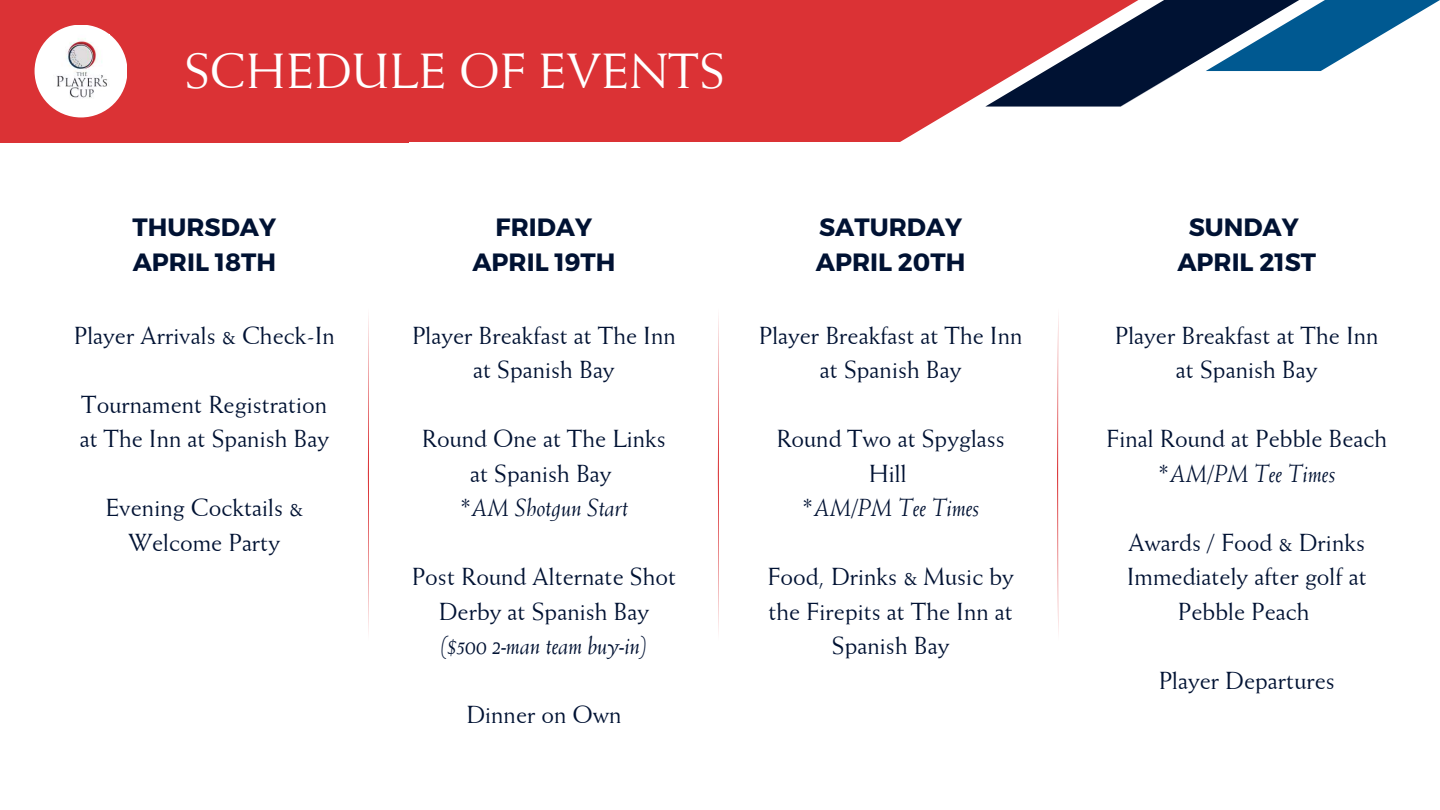
<style>
.page{position:relative;width:1440px;height:810px;background:#fff}
.page>*{position:absolute;margin:0;border:0;box-sizing:border-box;transform-origin:0 0}
.t1{font:50px "Weiss BT";color:#fff}
.t2{font:25px/34.5px "Weiss BT";color:#001233;text-align:center}
.t3{font:700 25px/34.5px "Montserrat";color:#001233}
.t4{font:italic 25px "Weiss BT";color:#001233}
.s1{font-style:italic}
</style>
<div class="page">
<div style="left:409px;top:0;width:576px;height:142px;background:#db3235"></div>
<svg style="left:985px;top:0;width:455px;height:107px"></svg>
<div style="left:0;top:0;width:409px;height:142px;background:#db3235"></div>
<div style="left:35px;top:25px;width:92px;height:92px;background:#fff;border-radius:50%"></div>
<img style="left:56px;top:38px;width:51px;height:60px">
<svg style="left:368px;top:315px;width:1px;height:318px"></svg>
<svg style="left:718px;top:315px;width:1px;height:318px"></svg>
<svg style="left:1057px;top:335px;width:1px;height:278px"></svg>
<h1 class="t1" style="left:184px;top:40px;width:542px">SCHEDULE OF EVENTS</h1>
<p class="t3" style="left:133px;top:209px;width:145px">THURSDAY<br>APRIL 18TH</p>
<p class="t2" style="left:74px;top:317px;width:263px">Player Arrivals &amp; Check-In</p>
<p class="t2" style="left:80px;top:386px;width:251px;text-align:left">Tournament Registration at The Inn at Spanish Bay</p>
<p class="t2" style="left:106px;top:490px;width:199px">Evening Cocktails &amp;<br>Welcome Party</p>
<p class="t3" style="left:472px;top:209px;width:145px;text-align:center">FRIDAY<br>APRIL 19TH</p>
<p class="t2" style="left:412px;top:317px;width:265px">Player Breakfast at The Inn at Spanish Bay</p>
<p class="t2" style="left:422px;top:421px;width:246px">Round One at The Links at Spanish Bay<br>*<span class="s1">AM Shotgun Start</span></p>
<p class="t2" style="left:412px;top:559px;width:266px">Post Round Alternate Shot<br>Derby at Spanish Bay</p>
<p class="t4" style="left:439px;top:630px;width:210px">($500 2-man team buy-in)</p>
<p class="t2" style="left:466px;top:697px;width:157px">Dinner on Own</p>
<p class="t3" style="left:816px;top:209px;width:151px">SATURDAY<br>APRIL 20TH</p>
<p class="t2" style="left:759px;top:317px;width:265px">Player Breakfast at The Inn at Spanish Bay</p>
<p class="t2" style="left:776px;top:421px;width:230px">Round Two at Spyglass<br>Hill<br>*<span class="s1">AM/PM Tee Times</span></p>
<p class="t2" style="left:767px;top:559px;width:248px">Food, Drinks &amp; Music by the Firepits at The Inn at<br>Spanish Bay</p>
<p class="t3" style="left:1177px;top:209px;width:140px;text-align:center">SUNDAY<br>APRIL 21ST</p>
<p class="t2" style="left:1115px;top:317px;width:265px">Player Breakfast at The Inn at Spanish Bay</p>
<p class="t2" style="left:1106px;top:421px;width:282px">Final Round at Pebble Beach *<span class="s1">AM/PM Tee Times</span></p>
<p class="t2" style="left:1127px;top:524px;width:241px">Awards / Food &amp; Drinks<br>Immediately after golf at<br>Pebble Peach</p>
<p class="t2" style="left:1159px;top:662px;width:178px">Player Departures</p>
</div>
